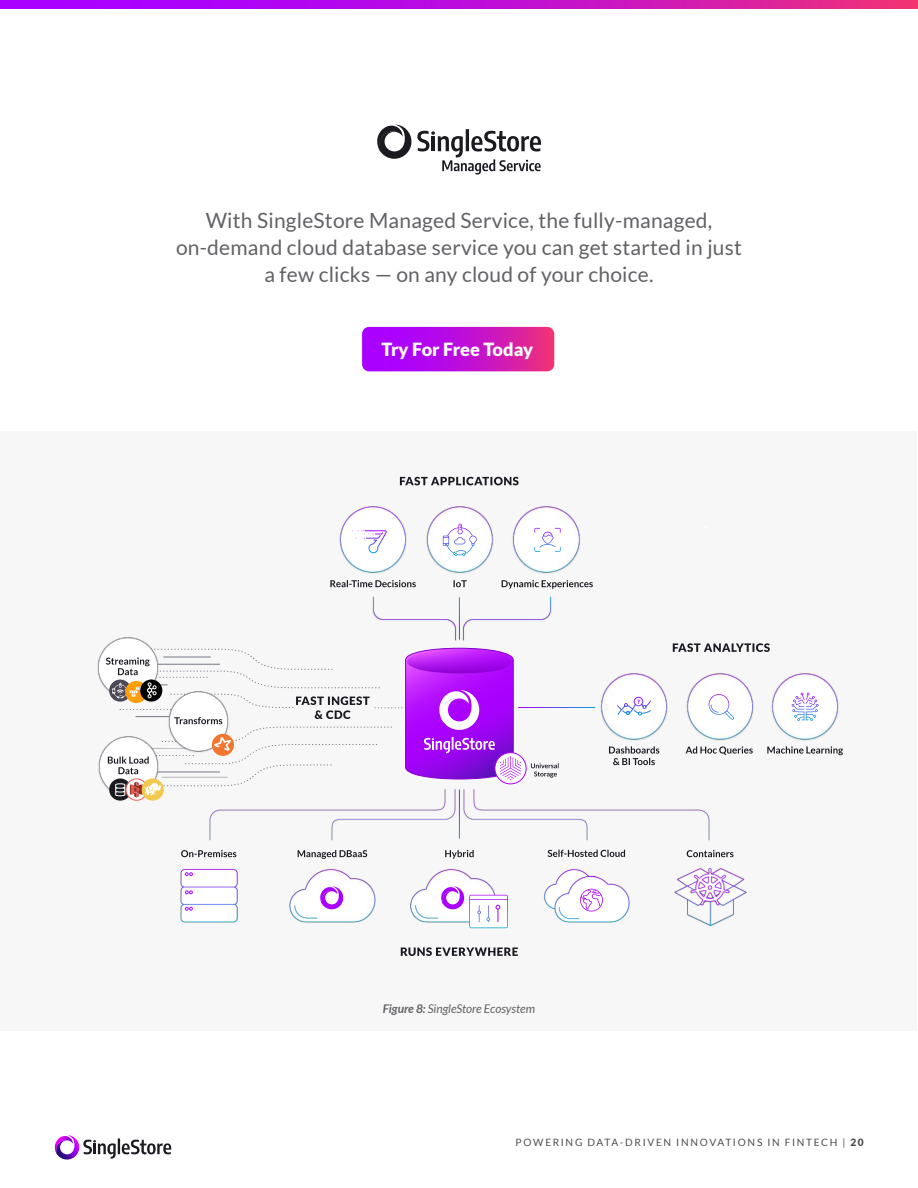
<style>
.page{position:relative;width:918px;height:1188px;background:#fff}
.page>*{position:absolute;margin:0;border:0;box-sizing:border-box;transform-origin:0 0}
.t1{font:21px/27px "Lato";letter-spacing:.01em;color:#636165;text-align:center}
.t2{font:900 18.15px "Lato";color:#fff}
.t3{font:italic 12px "Lato";letter-spacing:-.005em;color:#636165}
.t4{font:10.2px "Lato";letter-spacing:.165em;color:#4d4d4f}
.s1{font-weight:700}
.s2{font-weight:900}
</style>
<div class="page">
<svg style="left:54px;top:1135px;width:117px;height:25px"></svg>
<div style="left:1px;top:431px;width:916px;height:599px;background:#f7f7f7"></div>
<svg style="left:0;top:0;width:918px;height:9px;background:#c110d0"></svg>
<svg style="left:362px;top:327px;width:192px;height:44px;background:#c211d1"></svg>
<svg style="left:377px;top:124px;width:164px;height:50px"></svg>
<img style="left:97px;top:637px;width:54px;height:52px">
<img style="left:98px;top:746px;width:8px;height:41px">
<svg style="left:109px;top:779px;width:22px;height:22px"></svg>
<div style="left:126px;top:779px;width:22px;height:22px;border:1px solid #e55a55;border-radius:50%"></div>
<svg style="left:142px;top:779px;width:22px;height:22px"></svg>
<svg style="left:401px;top:947px;width:117px;height:9px"></svg>
<img style="left:209px;top:809px;width:121px;height:32px">
<img style="left:330px;top:798px;width:126px;height:43px">
<img style="left:589px;top:809px;width:121px;height:32px">
<img style="left:463px;top:798px;width:126px;height:43px">
<svg style="left:181px;top:850px;width:55px;height:7px"></svg>
<img style="left:180px;top:869px;width:58px;height:54px">
<svg style="left:185px;top:872px;width:8px;height:4px"></svg>
<svg style="left:185px;top:891px;width:8px;height:3px"></svg>
<svg style="left:185px;top:907px;width:8px;height:4px"></svg>
<svg style="left:687px;top:850px;width:47px;height:7px"></svg>
<img style="left:674px;top:872px;width:73px;height:55px">
<img style="left:689px;top:868px;width:42px;height:39px">
<svg style="left:298px;top:850px;width:69px;height:9px"></svg>
<img style="left:289px;top:869px;width:87px;height:54px">
<svg style="left:320px;top:886px;width:23px;height:23px"></svg>
<svg style="left:445px;top:850px;width:29px;height:9px"></svg>
<svg style="left:548px;top:850px;width:77px;height:7px"></svg>
<img style="left:544px;top:869px;width:44px;height:40px">
<img style="left:553px;top:875px;width:77px;height:48px">
<svg style="left:579px;top:889px;width:24px;height:23px"></svg>
<hr style="left:459px;top:790px;width:1px;height:49px;background:#fff">
<img style="left:410px;top:869px;width:81px;height:54px">
<svg style="left:441px;top:886px;width:67px;height:42px"></svg>
<svg style="left:673px;top:643px;width:97px;height:9px"></svg>
<img style="left:771px;top:673px;width:68px;height:67px">
<img style="left:686px;top:673px;width:68px;height:67px">
<img style="left:600px;top:673px;width:68px;height:67px">
<svg style="left:767px;top:746px;width:76px;height:9px"></svg>
<svg style="left:686px;top:746px;width:67px;height:9px"></svg>
<svg style="left:609px;top:746px;width:50px;height:19px"></svg>
<svg style="left:793px;top:693px;width:24px;height:12px"></svg>
<svg style="left:709px;top:694px;width:25px;height:26px"></svg>
<svg style="left:617px;top:697px;width:34px;height:19px"></svg>
<hr style="left:518px;top:707px;width:77px;height:1px;background:#fff">
<img style="left:512px;top:506px;width:69px;height:67px">
<svg style="left:502px;top:580px;width:91px;height:9px"></svg>
<img style="left:462px;top:596px;width:90px;height:45px">
<img style="left:372px;top:596px;width:85px;height:45px">
<img style="left:339px;top:506px;width:68px;height:67px">
<svg style="left:330px;top:580px;width:86px;height:7px"></svg>
<svg style="left:353px;top:530px;width:34px;height:23px"></svg>
<img style="left:426px;top:506px;width:68px;height:67px">
<svg style="left:454px;top:580px;width:13px;height:7px"></svg>
<svg style="left:443px;top:524px;width:34px;height:22px"></svg>
<hr style="left:459px;top:597px;width:1px;height:43px;background:#fff">
<svg style="left:400px;top:477px;width:119px;height:8px"></svg>
<svg style="left:534px;top:528px;width:27px;height:20px"></svg>
<div style="left:495px;top:753px;width:31px;height:31px;background:#fff;border-radius:50%"></div>
<div style="left:495px;top:752px;width:31px;height:32px;border:1px solid #a0f;border-radius:50%"></div>
<svg style="left:106px;top:647px;width:415px;height:151px"></svg>
<svg style="left:531px;top:763px;width:28px;height:15px"></svg>
<p class="t1" style="left:176px;top:207px;width:567px">With SingleStore Managed Service, the fully-managed, on-demand cloud database service you can get started in just a few clicks — on any cloud of your choice.</p>
<p class="t2" style="left:382px;top:339px;width:153px">Try For Free Today</p>
<p class="t3" style="left:383px;top:1002px;width:154px"><span class="s1">Figure 8:</span> SingleStore Ecosystem</p>
<p class="t4" style="left:516px;top:1137px;width:350px">POWERING DATA-DRIVEN INNOVATIONS IN FINTECH | <span class="s2">20</span></p>
</div>
